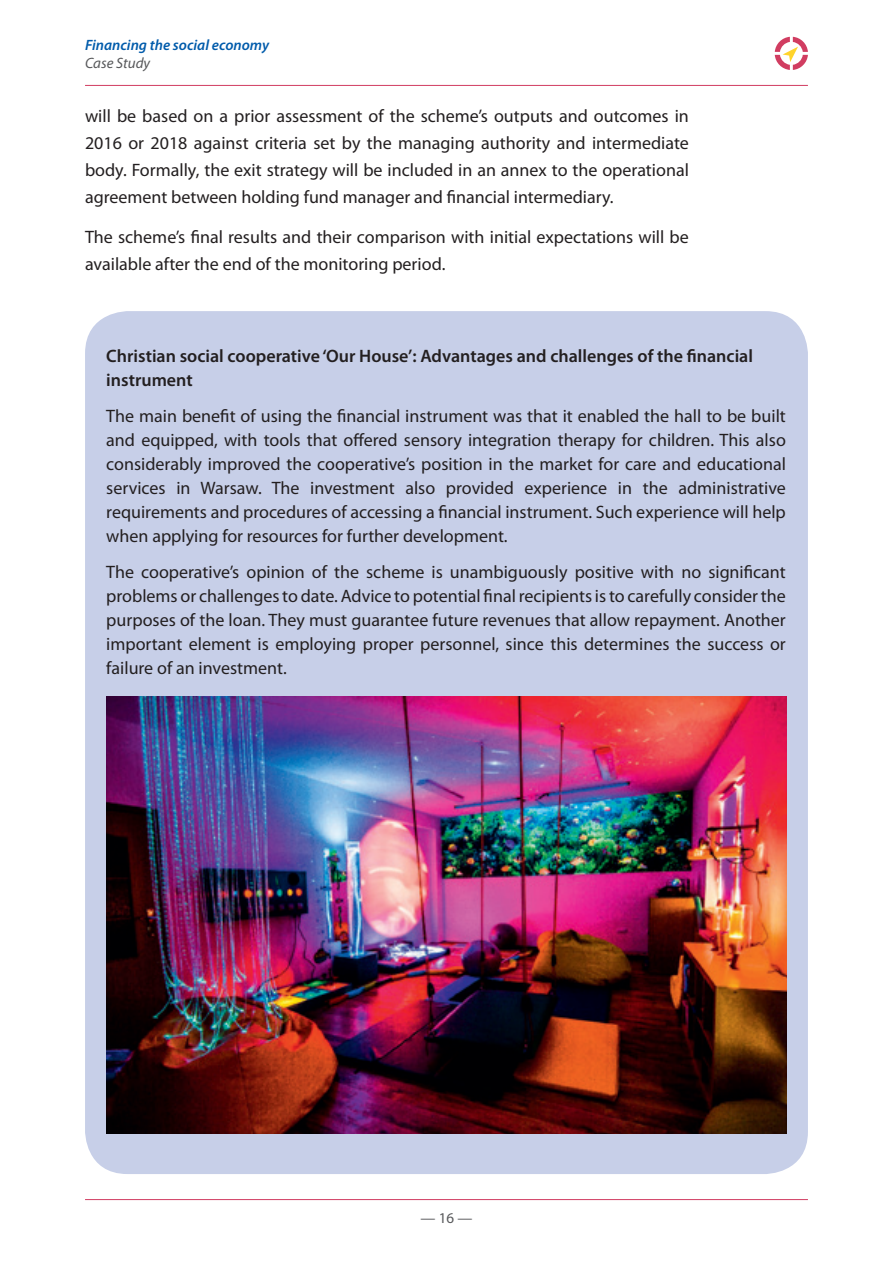
<style>
.page{position:relative;width:893px;height:1263px;background:#fff}
.page>*{position:absolute;margin:0;border:0;box-sizing:border-box;transform-origin:0 0}
.Body_text{font:18px/24px "Myriad Pro";color:#231f20;text-align:justify}
.Box_title{font:600 18px/24px "Myriad Pro";color:#231f20}
.t1{font:italic 600 15px "Myriad Pro";color:#015bab}
.t2{font:italic 15px "Myriad Pro";color:#57585a}
.t3{font:15px "Myriad Pro";color:#57585a}
</style>
<div class="page">
<hr style="left:85px;top:1199px;width:723px;height:1px;background:#d13d61">
<hr style="left:85px;top:85px;width:723px;height:1px;background:#d13d61">
<svg style="left:775px;top:37px;width:33px;height:33px"></svg>
<div style="left:85px;top:311px;width:723px;height:863px;background:#c7cfe8;border-radius:43px"></div>
<img style="left:106px;top:696px;width:681px;height:437px">
<p class="t1" style="left:85px;top:36px;width:186px">Financing the social economy</p>
<p class="t2" style="left:85px;top:53px;width:67px">Case Study</p>
<p class="Body_text" style="left:85px;top:102px;width:605px;line-height:27px">will be based on a prior assessment of the scheme’s outputs and outcomes in 2016 or 2018 against criteria set by the managing authority and intermediate body. Formally, the exit strategy will be included in an annex to the operational agreement between holding fund manager and financial intermediary.</p>
<p class="Body_text" style="left:85px;top:224px;width:605px;line-height:27px">The scheme’s final results and their comparison with initial expectations will be available after the end of the monitoring period.</p>
<p class="Box_title" style="left:106px;top:344px;width:648px">Christian social cooperative ‘Our House’: Advantages and challenges of the financial instrument</p>
<p class="Body_text" style="left:106px;top:404px;width:681px">The main benefit of using the financial instrument was that it enabled the hall to be built and equipped, with tools that offered sensory integration therapy for children. This also considerably improved the cooperative’s position in the market for care and educational services in Warsaw. The investment also provided experience in the administrative requirements and procedures of accessing a financial instrument. Such experience will help when applying for resources for further development.</p>
<p class="Body_text" style="left:106px;top:560px;width:681px">The cooperative’s opinion of the scheme is unambiguously positive with no significant problems or challenges to date. Advice to potential final recipients is to carefully consider the purposes of the loan. They must guarantee future revenues that allow repayment. Another important element is employing proper personnel, since this determines the success or failure of an investment.</p>
<p class="t3" style="left:421px;top:1210px;width:53px">— 16 —</p>
</div>
